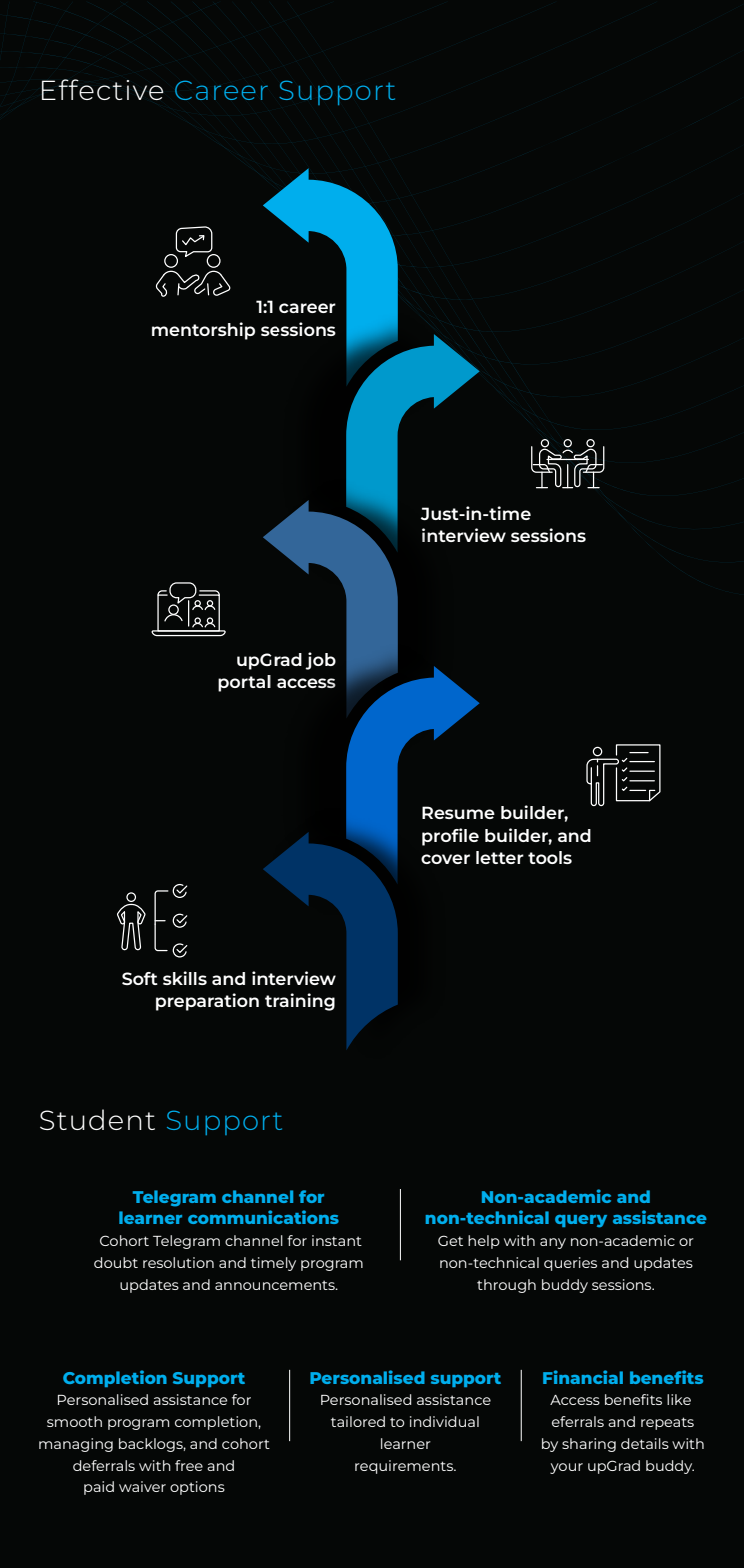
<style>
.page{position:relative;width:744px;height:1568px;background:#fff}
.page>*{position:absolute;margin:0;border:0;box-sizing:border-box;transform-origin:0 0}
.t1{font:300 27.5px "Montserrat";letter-spacing:.04em;color:#00aeed}
.t2{font:300 27.5px "Montserrat";letter-spacing:.04em;color:#fff}
.t3{font:600 17.5px/22.5px "Montserrat";color:#fff;text-align:right}
.t4{font:800 16.88px/21.8px "Montserrat";color:#00aeed;text-align:center}
.t5{font:14.5px/21.8px "Montserrat";color:#fff;text-align:center}
.s1{color:#fff}
.s2{color:#00aeed}
</style>
<div class="page">
<div style="left:0;top:0;width:744px;height:1567px;background:#050706"></div>
<svg style="left:287px;top:2px;width:457px;height:593px"></svg>
<div style="left:164px;top:254px;width:14px;height:14px;border:1px solid #fff;border-radius:50%"></div>
<div style="left:207px;top:254px;width:13px;height:14px;border:1px solid #fff;border-radius:50%"></div>
<svg style="left:155px;top:270px;width:76px;height:27px"></svg>
<svg style="left:175px;top:226px;width:38px;height:33px"></svg>
<div style="left:126px;top:892px;width:10px;height:9px;border:1px solid #fff;border-radius:50%"></div>
<svg style="left:117px;top:903px;width:29px;height:48px"></svg>
<svg style="left:154px;top:883px;width:34px;height:75px"></svg>
<div style="left:541px;top:439px;width:8px;height:8px;border:1px solid #fff;border-radius:50%"></div>
<div style="left:586px;top:439px;width:9px;height:8px;border:1px solid #fff;border-radius:50%"></div>
<div style="left:563px;top:439px;width:9px;height:8px;border:1px solid #fff;border-radius:50%"></div>
<svg style="left:530px;top:445px;width:75px;height:43px"></svg>
<svg style="left:151px;top:582px;width:75px;height:55px"></svg>
<svg style="left:586px;top:744px;width:75px;height:62px"></svg>
<svg style="left:263px;top:168px;width:217px;height:882px"></svg>
<h1 class="t1" style="left:39px;top:71px;width:359px"><span class="s1">Effective</span> Career Support</h1>
<p class="t3" style="left:151px;top:295px;width:187px">1:1 career mentorship sessions</p>
<p class="t3" style="left:217px;top:647px;width:120px">upGrad job portal access</p>
<p class="t3" style="left:122px;top:966px;width:216px">Soft skills and interview preparation training</p>
<h1 class="t2" style="left:39px;top:1101px;width:246px">Student <span class="s2">Support</span></h1>
<p class="t4" style="left:118px;top:1184px;width:222px">Telegram channel for learner communications</p>
<p class="t5" style="left:94px;top:1229px;width:271px">Cohort Telegram channel for instant doubt resolution and timely program updates and announcements.</p>
<p class="t3" style="left:421px;top:501px;width:166px;text-align:left">Just-in-time interview sessions</p>
<p class="t3" style="left:421px;top:800px;width:172px;text-align:left">Resume builder, profile builder, and cover letter tools</p>
<p class="t4" style="left:425px;top:1184px;width:284px">Non-academic and non-technical query assistance</p>
<p class="t5" style="left:438px;top:1229px;width:258px">Get help with any non-academic or non-technical queries and updates through buddy sessions.</p>
<p class="t4" style="left:63px;top:1365px;width:184px">Completion Support</p>
<p class="t5" style="left:38px;top:1388px;width:233px">Personalised assistance for smooth program completion, managing backlogs, and cohort deferrals with free and<br>paid waiver options</p>
<p class="t4" style="left:309px;top:1365px;width:194px">Personalised support</p>
<p class="t5" style="left:320px;top:1388px;width:173px">Personalised assistance tailored to individual learner<br>requirements.</p>
<p class="t4" style="left:542px;top:1365px;width:163px">Financial benefits</p>
<p class="t5" style="left:541px;top:1388px;width:165px">Access benefits like eferrals and repeats<br>by sharing details with your upGrad buddy.</p>
</div>
